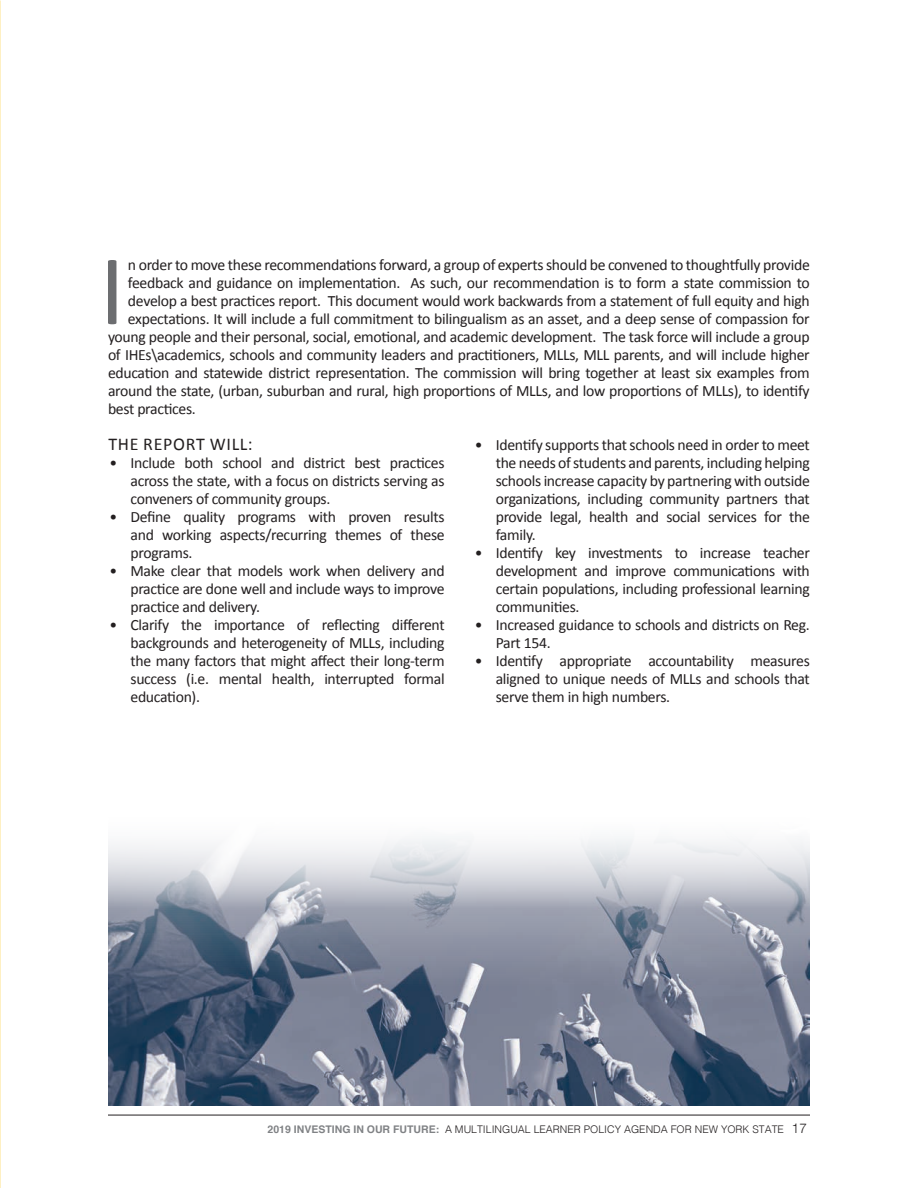
<style>
.page{position:relative;width:918px;height:1188px;background:#fff}
.page>*{position:absolute;margin:0;border:0;box-sizing:border-box;transform-origin:0 0}
.Cuerpo_primer_parraf{font:100.8px "Calibri";color:#6c6d70}
.Entre_titulo{font:18px "Calibri";letter-spacing:.04em;color:#231f20}
.Cuerpo{font:15.75px/18px "Calibri";letter-spacing:-.02em;color:#231f20;text-align:justify}
.Cuerpo_primer_parraf-2{font:15.75px "Calibri";letter-spacing:-.02em;color:#231f20}
.t1{font:300 10.5px "Helvetica";color:#231f20}
.s1{font-weight:700;color:#808285}
.s2{font-family:"Helvetica Neue";font-size:13.5px}
</style>
<div class="page">
<hr style="left:108px;top:1115px;width:702px;height:1px;background:#231f20">
<svg style="left:0;top:1151px;width:1px;height:37px"></svg>
<img style="left:0;top:0;width:1px;height:1151px">
<img style="left:108px;top:838px;width:702px;height:268px">
<p class="Cuerpo_primer_parraf" style="left:100px;top:227px;width:27px">I</p>
<p class="Cuerpo_primer_parraf-2" style="left:128px;top:255px;width:683px">n order to move these recommendations forward, a group of experts should be convened to thoughtfully provide</p>
<p class="Cuerpo_primer_parraf-2" style="left:128px;top:273px;width:683px">feedback and guidance on implementation. As such, our recommendation is to form a state commission to</p>
<p class="Cuerpo_primer_parraf-2" style="left:128px;top:291px;width:683px">develop a best practices report. This document would work backwards from a statement of full equity and high</p>
<p class="Cuerpo_primer_parraf-2" style="left:128px;top:309px;width:683px">expectations. It will include a full commitment to bilingualism as an asset, and a deep sense of compassion for</p>
<p class="Cuerpo_primer_parraf-2" style="left:108px;top:327px;width:703px">young people and their personal, social, emotional, and academic development. The task force will include a group</p>
<p class="Cuerpo_primer_parraf-2" style="left:108px;top:345px;width:703px">of IHEs\academics, schools and community leaders and practitioners, MLLs, MLL parents, and will include higher</p>
<p class="Cuerpo_primer_parraf-2" style="left:108px;top:363px;width:703px">education and statewide district representation. The commission will bring together at least six examples from</p>
<p class="Cuerpo_primer_parraf-2" style="left:108px;top:381px;width:703px">around the state, (urban, suburban and rural, high proportions of MLLs, and low proportions of MLLs), to identify</p>
<p class="Cuerpo_primer_parraf-2" style="left:108px;top:399px;width:89px">best practices.</p>
<p class="Entre_titulo" style="left:108px;top:433px;width:146px">THE REPORT WILL:</p>
<p class="Cuerpo" style="left:130px;top:454px;width:316px;text-indent:-21px">• Include both school and district best practices across the state, with a focus on districts serving as conveners of community groups.</p>
<p class="Cuerpo" style="left:130px;top:508px;width:316px;text-indent:-21px">• Define quality programs with proven results and working aspects/recurring themes of these programs.</p>
<p class="Cuerpo" style="left:130px;top:562px;width:316px;text-indent:-21px">• Make clear that models work when delivery and practice are done well and include ways to improve practice and delivery.</p>
<p class="Cuerpo" style="left:130px;top:616px;width:316px;text-indent:-21px">• Clarify the importance of reflecting different backgrounds and heterogeneity of MLLs, including the many factors that might affect their long-term success (i.e. mental health, interrupted formal education).</p>
<p class="Cuerpo" style="left:496px;top:436px;width:316px;text-indent:-21px">• Identify supports that schools need in order to meet the needs of students and parents, including helping schools increase capacity by partnering with outside organizations, including community partners that provide legal, health and social services for the family.</p>
<p class="Cuerpo" style="left:496px;top:544px;width:316px;text-indent:-21px">• Identify key investments to increase teacher development and improve communications with certain populations, including professional learning communities.</p>
<p class="Cuerpo" style="left:496px;top:616px;width:316px;text-indent:-21px">• Increased guidance to schools and districts on Reg.<br>Part 154.</p>
<p class="Cuerpo" style="left:496px;top:652px;width:316px;text-indent:-21px">• Identify appropriate accountability measures aligned to unique needs of MLLs and schools that serve them in high numbers.</p>
<p class="t1" style="left:268px;top:1120px;width:541px"><span class="s1">2019 INVESTING IN OUR FUTURE:</span> A MULTILINGUAL LEARNER POLICY AGENDA FOR NEW YORK STATE <span class="s2">17</span></p>
</div>
